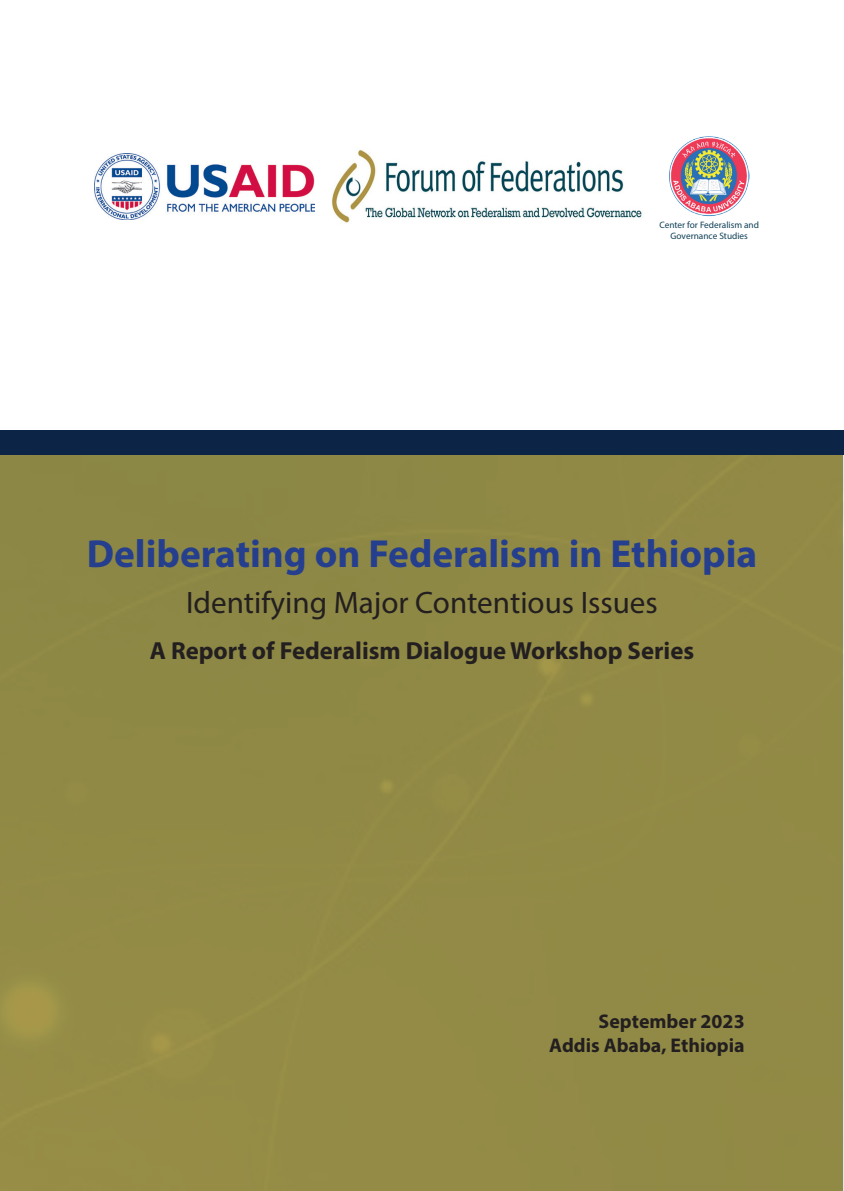
<style>
.page{position:relative;width:844px;height:1191px;background:#fff}
.page>*{position:absolute;margin:0;border:0;box-sizing:border-box;transform-origin:0 0}
.t1{font:700 39.2px "Myriad Pro";color:#253f8e}
.t2{font:31.15px "Myriad Pro";color:#231f20}
.t3{font:700 24.68px "Myriad Pro";color:#231f20}
.t4{font:700 19.78px "Myriad Pro";color:#231f20}
.t5{font:9.28px/11.2px "Myriad Pro";color:#0e3f55;text-align:center}
</style>
<div class="page">
<div style="left:1px;top:455px;width:841px;height:736px;background:#918a45"></div>
<div style="left:0;top:430px;width:843px;height:25px;background:#0c2445"></div>
<img style="left:94px;top:154px;width:221px;height:65px">
<img style="left:669px;top:136px;width:80px;height:81px">
<img style="left:331px;top:150px;width:312px;height:73px">
<p class="t5" style="left:659px;top:219px;width:101px">Center for Federalism and<br>Governance Studies</p>
<p class="t1" style="left:87px;top:528px;width:671px">Deliberating on Federalism in Ethiopia</p>
<p class="t2" style="left:186px;top:583px;width:473px">Identifying Major Contentious Issues</p>
<p class="t3" style="left:150px;top:634px;width:546px">A Report of Federalism Dialogue Workshop Series</p>
<p class="t4" style="left:598px;top:1008px;width:147px">September 2023</p>
<p class="t4" style="left:549px;top:1032px;width:197px">Addis Ababa, Ethiopia</p>
</div>
